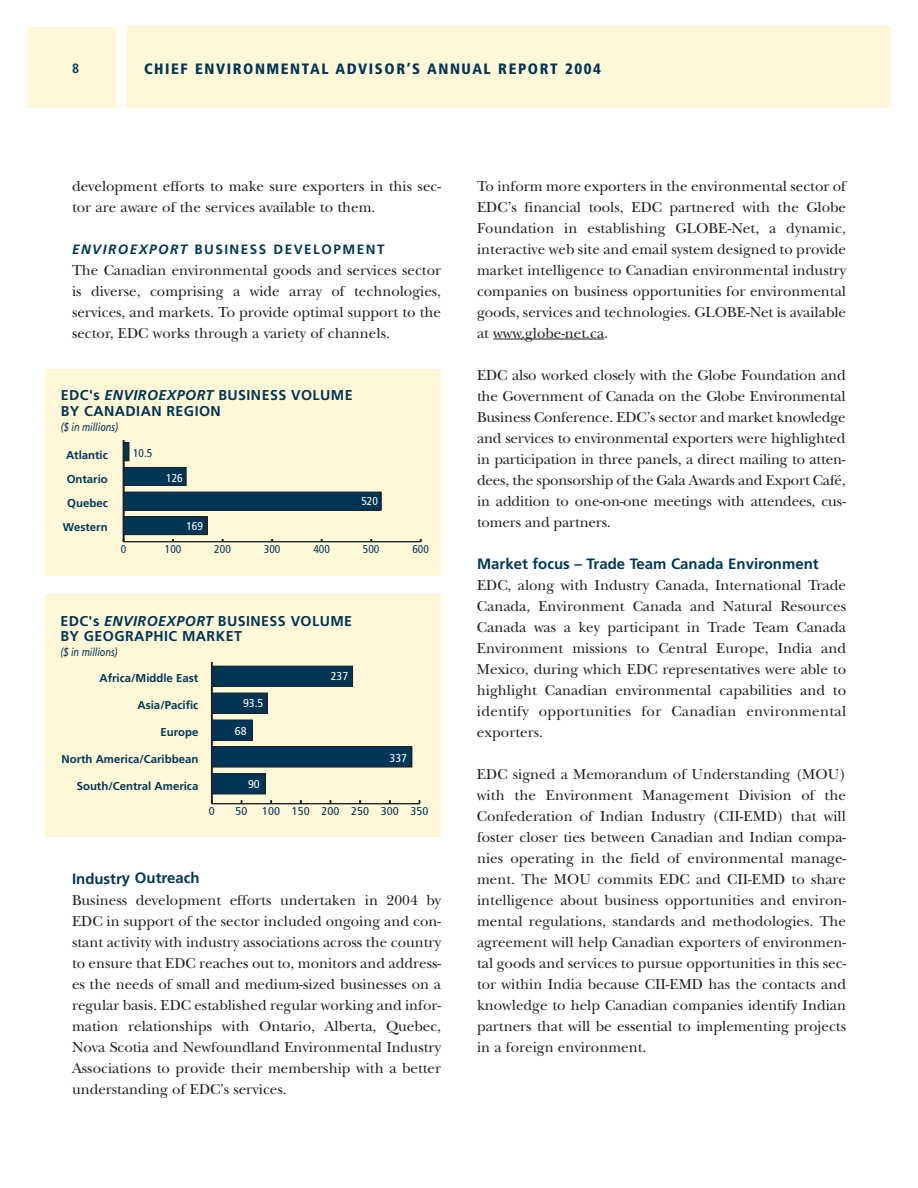
<style>
.page{position:relative;width:918px;height:1188px;background:#fff}
.page>*{position:absolute;margin:0;border:0;box-sizing:border-box;transform-origin:0 0}
.t1{font:15px/21px "New Baskerville";color:#231f20;text-align:justify}
.t2{font:700 15px "Frutiger";color:#003859}
.t3{font:900 condensed 15px "Frutiger";letter-spacing:.105em;color:#003555}
.t4{font:700 14.25px/15.6px "Frutiger";letter-spacing:.03em;color:#003555}
.t5{font:700 13.5px "Frutiger";letter-spacing:.11em;color:#003859}
.t6{font:700 condensed 13.5px "Frutiger";color:#003555}
.t7{font:700 11.4px/24.3px "Frutiger";color:#003555;text-align:center}
.t8{font:italic 11.4px "Frutiger";color:#003555;scale:.8 1}
.t9{font:condensed 11.4px "Frutiger";color:#003555}
.t10{font:condensed 11.4px "Frutiger";color:#003555;scale:1.09 1}
.t11{font:condensed 11.4px "Frutiger";color:#fff;scale:1.07 1}
.t12{font:condensed 11.4px "Frutiger";color:#fff}
.s1{font-style:italic}
</style>
<div class="page">
<div style="left:126px;top:27px;width:765px;height:81px;background:#fef8d9"></div>
<div style="left:27px;top:27px;width:90px;height:81px;background:#fef8d9"></div>
<svg style="left:493px;top:339px;width:28px;height:1px"></svg>
<hr style="left:521px;top:339px;width:83px;height:1px;background:#231f20">
<div style="left:45px;top:369px;width:396px;height:207px;background:#fef8d9"></div>
<hr style="left:124px;top:541px;width:297px;height:1px;background:#231f20">
<hr style="left:123px;top:440px;width:1px;height:102px;background:#231f20">
<div style="left:124px;top:516px;width:83px;height:19px;background:#003555"></div>
<div style="left:123px;top:516px;width:85px;height:19px;border:1px solid #231f20"></div>
<div style="left:124px;top:492px;width:257px;height:18px;background:#003555"></div>
<div style="left:123px;top:492px;width:259px;height:19px;border:1px solid #231f20"></div>
<div style="left:124px;top:467px;width:62px;height:19px;background:#003555"></div>
<div style="left:123px;top:467px;width:63px;height:19px;border:1px solid #231f20"></div>
<div style="left:124px;top:443px;width:5px;height:18px;background:#003555"></div>
<div style="left:123px;top:442px;width:6px;height:19px;border:1px solid #231f20"></div>
<div style="left:45px;top:594px;width:396px;height:243px;background:#fef8d9"></div>
<hr style="left:212px;top:803px;width:208px;height:1px;background:#231f20">
<hr style="left:211px;top:662px;width:2px;height:142px;background:#231f20">
<div style="left:212px;top:774px;width:53px;height:20px;background:#003555"></div>
<div style="left:211px;top:773px;width:55px;height:21px;border:1px solid #231f20"></div>
<div style="left:212px;top:747px;width:200px;height:20px;background:#003555"></div>
<div style="left:211px;top:746px;width:201px;height:22px;border:1px solid #231f20"></div>
<div style="left:212px;top:720px;width:40px;height:20px;background:#003555"></div>
<div style="left:211px;top:720px;width:42px;height:21px;border:1px solid #231f20"></div>
<div style="left:212px;top:693px;width:55px;height:20px;background:#003555"></div>
<div style="left:211px;top:693px;width:57px;height:21px;border:1px solid #231f20"></div>
<div style="left:212px;top:666px;width:140px;height:20px;background:#003555"></div>
<div style="left:211px;top:666px;width:142px;height:21px;border:1px solid #231f20"></div>
<p class="t6" style="left:72px;top:63px;width:9px">8</p>
<p class="t3" style="left:144px;top:63px;width:459px">CHIEF ENVIRONMENTAL ADVISOR’S ANNUAL REPORT 2004</p>
<p class="t1" style="left:72px;top:177px;width:371px">development efforts to make sure exporters in this sec&shy;tor are aware of the services available to them.</p>
<p class="t5" style="left:72px;top:243px;width:314px"><span class="s1">ENVIROEXPORT</span> BUSINESS DEVELOPMENT</p>
<p class="t1" style="left:72px;top:261px;width:371px">The Canadian environmental goods and services sector is diverse, comprising a wide array of technologies, services, and markets. To provide optimal support to the sector, EDC works through a variety of channels.</p>
<p class="t4" style="left:61px;top:384px;width:293px">EDC's <span class="s1">ENVIROEXPORT</span> BUSINESS VOLUME<br>BY CANADIAN REGION</p>
<p class="t7" style="left:63px;top:439px;width:46px">Atlantic<br>Ontario<br>Quebec<br>Western</p>
<p class="t4" style="left:61px;top:388px;width:293px">EDC's <span class="s1">ENVIROEXPORT</span> BUSINESS VOLUME<br>BY CANADIAN REGION</p>
<p class="t7" style="left:63px;top:444px;width:46px">Atlantic<br>Ontario<br>Quebec<br>Western</p>
<p class="t8" style="left:61px;top:418px;width:73px">($ in millions)</p>
<p class="t8" style="left:64px;top:422px;width:69px">$ in millions)</p>
<p class="t9" style="left:138px;top:444px;width:15px">0.5</p>
<p class="t9" style="left:133px;top:449px;width:21px">10.5</p>
<p class="t12" style="left:166px;top:469px;width:18px">126</p>
<p class="t12" style="left:166px;top:473px;width:18px">126</p>
<p class="t12" style="left:186px;top:517px;width:18px">169</p>
<p class="t12" style="left:186px;top:521px;width:18px">169</p>
<p class="t12" style="left:361px;top:492px;width:18px">520</p>
<p class="t12" style="left:361px;top:497px;width:18px">520</p>
<p class="t9" style="left:121px;top:540px;width:7px">0</p>
<p class="t9" style="left:165px;top:540px;width:18px">100</p>
<p class="t9" style="left:214px;top:540px;width:18px">200</p>
<p class="t9" style="left:264px;top:540px;width:18px">300</p>
<p class="t9" style="left:313px;top:540px;width:18px">400</p>
<p class="t9" style="left:363px;top:540px;width:18px">500</p>
<p class="t9" style="left:412px;top:540px;width:18px">600</p>
<p class="t9" style="left:121px;top:545px;width:7px">0</p>
<p class="t9" style="left:165px;top:545px;width:18px">100</p>
<p class="t9" style="left:214px;top:545px;width:18px">200</p>
<p class="t9" style="left:264px;top:545px;width:18px">300</p>
<p class="t9" style="left:313px;top:545px;width:18px">400</p>
<p class="t9" style="left:363px;top:545px;width:18px">500</p>
<p class="t9" style="left:412px;top:545px;width:18px">600</p>
<p class="t4" style="left:60px;top:614px;width:293px">EDC's <span class="s1">ENVIROEXPORT</span> BUSINESS VOLUME<br>BY GEOGRAPHIC MARKET</p>
<p class="t8" style="left:60px;top:648px;width:73px">($ in millions)</p>
<p class="t4" style="left:61px;top:618px;width:293px">EDC's <span class="s1">ENVIROEXPORT</span> BUSINESS VOLUME<br>BY GEOGRAPHIC MARKET</p>
<p class="t8" style="left:61px;top:652px;width:73px">($ in millions)</p>
<p class="t7" style="left:100px;top:666px;width:100px">Africa/Middle East</p>
<p class="t7" style="left:138px;top:694px;width:62px">Asia/Pacific</p>
<p class="t7" style="left:161px;top:721px;width:39px">Europe</p>
<p class="t7" style="left:62px;top:748px;width:138px">North America/Caribbean</p>
<p class="t7" style="left:77px;top:775px;width:123px">South/Central America</p>
<p class="t7" style="left:100px;top:671px;width:100px">Africa/Middle East</p>
<p class="t7" style="left:138px;top:698px;width:62px">Asia/Pacific</p>
<p class="t7" style="left:161px;top:725px;width:39px">Europe</p>
<p class="t7" style="left:62px;top:752px;width:138px">North America/Caribbean</p>
<p class="t7" style="left:77px;top:779px;width:123px">South/Central America</p>
<p class="t11" style="left:243px;top:699px;width:21px">93.5</p>
<p class="t11" style="left:235px;top:726px;width:12px">68</p>
<p class="t11" style="left:243px;top:703px;width:21px">93.5</p>
<p class="t11" style="left:235px;top:731px;width:12px">68</p>
<p class="t11" style="left:248px;top:780px;width:12px">90</p>
<p class="t11" style="left:248px;top:784px;width:12px">90</p>
<p class="t11" style="left:331px;top:672px;width:18px">237</p>
<p class="t11" style="left:331px;top:676px;width:18px">237</p>
<p class="t11" style="left:390px;top:753px;width:18px">337</p>
<p class="t11" style="left:390px;top:758px;width:18px">337</p>
<p class="t10" style="left:209px;top:807px;width:7px">0</p>
<p class="t10" style="left:236px;top:807px;width:12px">50</p>
<p class="t10" style="left:262px;top:807px;width:154px">100 150 200 250 300 350</p>
<p class="t10" style="left:209px;top:811px;width:7px">0</p>
<p class="t10" style="left:236px;top:811px;width:12px">50</p>
<p class="t10" style="left:262px;top:811px;width:154px">100 150 200 250 300 350</p>
<p class="t2" style="left:72px;top:872px;width:129px">Industry Outreach</p>
<p class="t1" style="left:72px;top:891px;width:371px">Business development efforts undertaken in 2004 by EDC in support of the sector included ongoing and con&shy;stant activity with industry associations across the country to ensure that EDC reaches out to, monitors and address&shy;es the needs of small and medium-sized businesses on a regular basis. EDC established regular working and infor&shy;mation relationships with Ontario, Alberta, Quebec, Nova Scotia and Newfoundland Environmental Industry Associations to provide their membership with a better understanding of EDC's services.</p>
<p class="t1" style="left:477px;top:177px;width:371px">To inform more exporters in the environmental sector of EDC’s financial tools, EDC partnered with the Globe Foundation in establishing GLOBE-Net, a dynamic, interactive web site and email system designed to provide market intelligence to Canadian environmental industry companies on business opportunities for environmental goods, services and technologies. GLOBE-Net is available at www.globe-net.ca.</p>
<p class="t1" style="left:477px;top:366px;width:371px">EDC also worked closely with the Globe Foundation and the Government of Canada on the Globe Environmental Business Conference. EDC’s sector and market knowledge and services to environmental exporters were highlighted in participation in three panels, a direct mailing to atten&shy;dees, the sponsorship of the Gala Awards and Export Café, in addition to one-on-one meetings with attendees, cus&shy;tomers and partners.</p>
<p class="t2" style="left:477px;top:557px;width:343px">Market focus – Trade Team Canada Environment</p>
<p class="t1" style="left:477px;top:576px;width:371px">EDC, along with Industry Canada, International Trade Canada, Environment Canada and Natural Resources Canada was a key participant in Trade Team Canada Environment missions to Central Europe, India and Mexico, during which EDC representatives were able to highlight Canadian environmental capabilities and to identify opportunities for Canadian environmental exporters.</p>
<p class="t1" style="left:477px;top:765px;width:371px">EDC signed a Memorandum of Understanding (MOU) with the Environment Management Division of the Confederation of Indian Industry (CII-EMD) that will foster closer ties between Canadian and Indian compa&shy;nies operating in the field of environmental manage&shy;ment. The MOU commits EDC and CII-EMD to share intelligence about business opportunities and environ&shy;mental regulations, standards and methodologies. The agreement will help Canadian exporters of environmen&shy;tal goods and services to pursue opportunities in this sec&shy;tor within India because CII-EMD has the contacts and knowledge to help Canadian companies identify Indian partners that will be essential to implementing projects in a foreign environment.</p>
</div>
